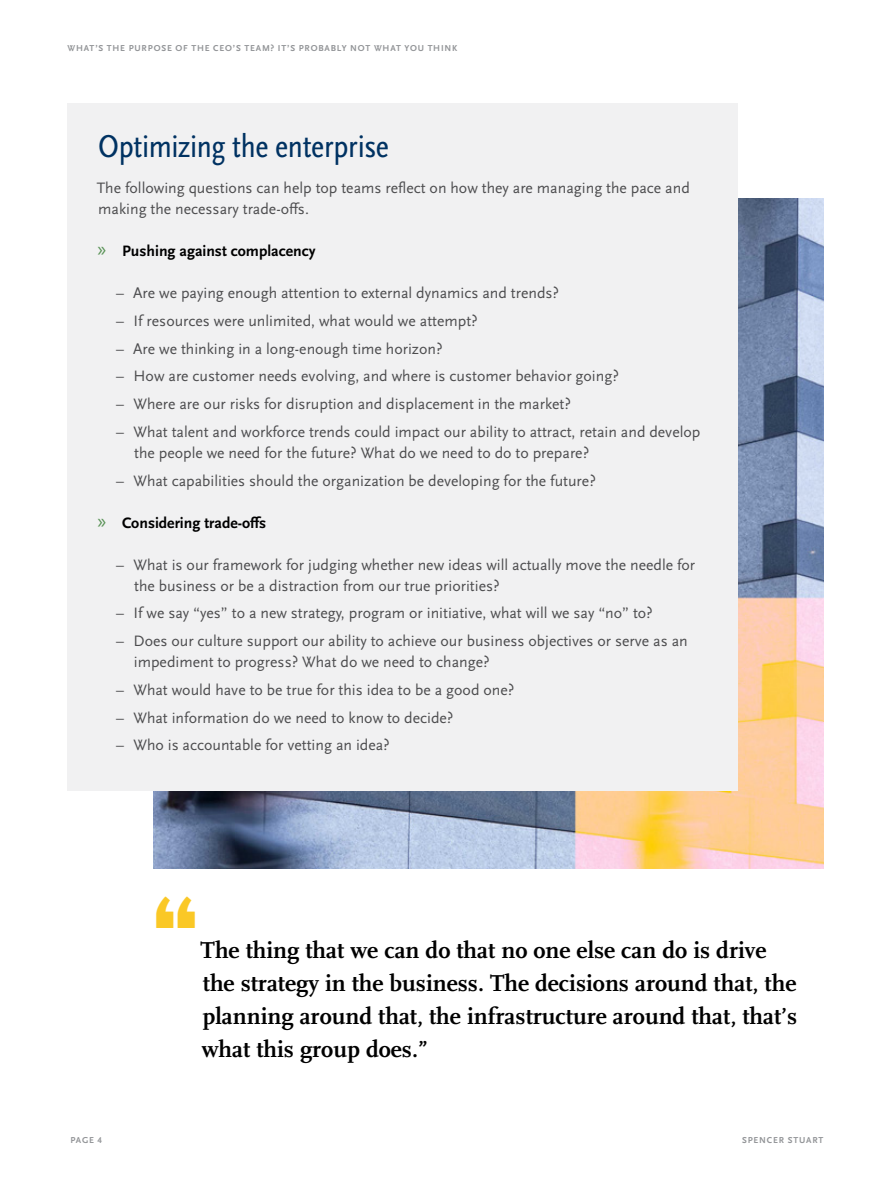
<style>
.page{position:relative;width:891px;height:1188px;background:#fff}
.page>*{position:absolute;margin:0;border:0;box-sizing:border-box;transform-origin:0 0}
.t1{font:45px "SSI Icon Font";color:#fac826}
.t2{font:condensed 33px "Scala Sans Pro";letter-spacing:-.01em;color:#003262}
.t3{font:700 24px/33px "Scala Pro";color:#000}
.t4{font:15.75px/21px "Scala Sans Pro";color:#4d4d4f}
.t5{font:700 15.75px "Scala Sans Pro";color:#000}
.t6{font:700 9px "Scala Sans Pro";letter-spacing:.09em;color:#939598}
.s1{font-family:"Myriad Pro";font-weight:400;font-size:21px;color:#579154}
</style>
<div class="page">
<img style="left:153px;top:198px;width:671px;height:670px">
<div style="left:68px;top:103px;width:670px;height:688px;background:#f1f1f2"></div>
<p class="t6" style="left:68px;top:43px;width:391px">What’s the Purpose of the CEO’s Team ? It’s Probably Not What You Thin k</p>
<h2 class="t2" style="left:98px;top:127px;width:292px">Optimizing the enterprise</h2>
<p class="t4" style="left:97px;top:178px;width:595px">The following questions can help top teams reflect on how they are managing the pace and making the necessary trade-offs.</p>
<p class="t5" style="left:97px;top:242px;width:220px"><span class="s1">»</span> Pushing against complacency</p>
<p class="t4" style="left:116px;top:283px;width:445px">– Are we paying enough attention to external dynamics and trends?</p>
<p class="t4" style="left:116px;top:310px;width:363px">– If resources were unlimited, what would we attempt?</p>
<p class="t4" style="left:116px;top:338px;width:328px">– Are we thinking in a long-enough time horizon?</p>
<p class="t4" style="left:116px;top:366px;width:504px">– How are customer needs evolving, and where is customer behavior going?</p>
<p class="t4" style="left:116px;top:394px;width:457px">– Where are our risks for disruption and displacement in the market?</p>
<p class="t4" style="left:134px;top:421px;width:568px;text-indent:-18px">– What talent and workforce trends could impact our ability to attract, retain and develop the people we need for the future? What do we need to do to prepare?</p>
<p class="t4" style="left:116px;top:470px;width:481px">– What capabilities should the organization be developing for the future?</p>
<p class="t5" style="left:97px;top:513px;width:170px"><span class="s1">»</span> Considering trade-offs</p>
<p class="t4" style="left:134px;top:554px;width:563px;text-indent:-18px">– What is our framework for judging whether new ideas will actually move the needle for the business or be a distraction from our true priorities?</p>
<p class="t4" style="left:116px;top:603px;width:538px">– If we say “yes” to a new strategy, program or initiative, what will we say “no” to?</p>
<p class="t4" style="left:134px;top:631px;width:556px;text-indent:-18px">– Does our culture support our ability to achieve our business objectives or serve as an impediment to progress? What do we need to change?</p>
<p class="t4" style="left:116px;top:679px;width:400px">– What would have to be true for this idea to be a good one?</p>
<p class="t4" style="left:116px;top:707px;width:339px">– What information do we need to know to decide?</p>
<p class="t4" style="left:116px;top:735px;width:275px">– Who is accountable for vetting an idea?</p>
<h1 class="t1" style="left:154px;top:886px;width:44px">•</h1>
<h3 class="t3" style="left:201px;top:933px;width:598px">The thing that we can do that no one else can do is drive the strategy in the business. The decisions around that, the planning around that, the infrastructure around that, that’s what this group does.”</h3>
<p class="t6" style="left:70px;top:1135px;width:33px">PAGE 4</p>
<p class="t6" style="left:742px;top:1135px;width:53px">SPENCER STUART</p>
</div>
